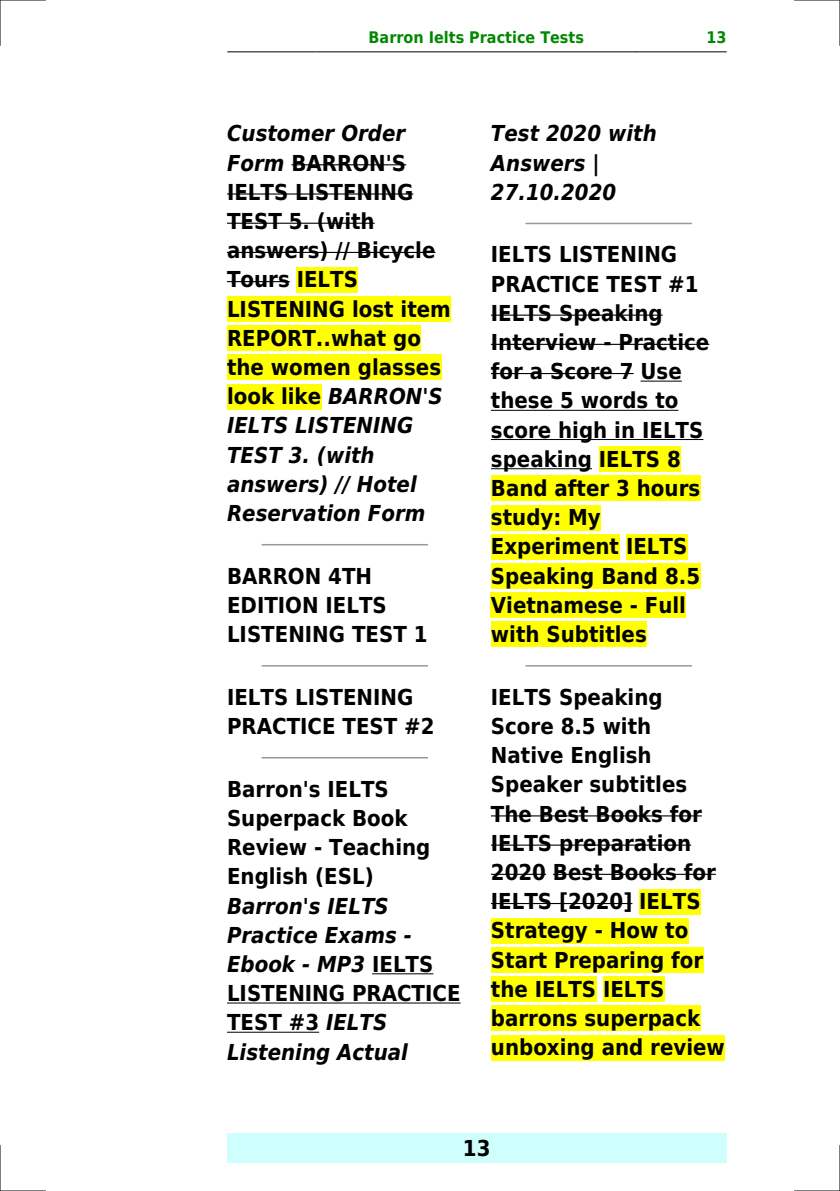
<style>
.page{position:relative;width:840px;height:1191px;background:#fff}
.page>*{position:absolute;margin:0;border:0;box-sizing:border-box;transform-origin:0 0}
.t1{font:700 22px/29.2px "DejaVu Sans Condensed";color:#000}
.t2{font:italic 700 22px/29.2px "DejaVu Sans Condensed";color:#000}
.t3{font:700 16px "DejaVu Sans Condensed";color:#080}
.s1{font-style:italic}
.s2{font-style:normal}
</style>
<div class="page">
<hr style="left:227px;top:51px;width:89px;height:1px;background:#000">
<hr style="left:317px;top:51px;width:318px;height:1px;background:#000">
<hr style="left:635px;top:51px;width:90px;height:1px;background:#000">
<div style="left:227px;top:1133px;width:499px;height:29px;background:#cffffc"></div>
<hr style="left:291px;top:164px;width:115px;height:1px;background:#000">
<hr style="left:227px;top:193px;width:186px;height:2px;background:#000">
<hr style="left:227px;top:223px;width:147px;height:1px;background:#000">
<hr style="left:227px;top:252px;width:208px;height:1px;background:#000">
<hr style="left:227px;top:281px;width:63px;height:1px;background:#000">
<div style="left:296px;top:267px;width:62px;height:25px;background:#ff0"></div>
<div style="left:227px;top:296px;width:223px;height:26px;background:#ff0"></div>
<div style="left:227px;top:325px;width:194px;height:26px;background:#ff0"></div>
<div style="left:227px;top:354px;width:214px;height:26px;background:#ff0"></div>
<div style="left:227px;top:384px;width:94px;height:25px;background:#ff0"></div>
<hr style="left:262px;top:544px;width:165px;height:1px;background:#999">
<hr style="left:262px;top:665px;width:165px;height:1px;background:#999">
<hr style="left:262px;top:757px;width:165px;height:1px;background:#999">
<hr style="left:372px;top:973px;width:61px;height:1px;background:#000">
<hr style="left:227px;top:1002px;width:233px;height:1px;background:#000">
<hr style="left:227px;top:1031px;width:92px;height:1px;background:#000">
<hr style="left:526px;top:223px;width:164px;height:1px;background:#999">
<hr style="left:490px;top:314px;width:172px;height:2px;background:#000">
<hr style="left:490px;top:344px;width:219px;height:1px;background:#000">
<hr style="left:490px;top:373px;width:143px;height:1px;background:#000">
<hr style="left:640px;top:381px;width:41px;height:1px;background:#000">
<hr style="left:490px;top:410px;width:188px;height:1px;background:#000">
<hr style="left:490px;top:439px;width:213px;height:1px;background:#000">
<hr style="left:490px;top:468px;width:101px;height:1px;background:#000">
<div style="left:598px;top:446px;width:82px;height:26px;background:#ff0"></div>
<div style="left:490px;top:475px;width:210px;height:26px;background:#ff0"></div>
<div style="left:490px;top:505px;width:110px;height:25px;background:#ff0"></div>
<div style="left:490px;top:534px;width:128px;height:25px;background:#ff0"></div>
<div style="left:625px;top:534px;width:62px;height:25px;background:#ff0"></div>
<div style="left:490px;top:563px;width:209px;height:26px;background:#ff0"></div>
<div style="left:490px;top:592px;width:195px;height:26px;background:#ff0"></div>
<div style="left:490px;top:621px;width:156px;height:26px;background:#ff0"></div>
<hr style="left:526px;top:665px;width:164px;height:1px;background:#999">
<hr style="left:490px;top:815px;width:211px;height:1px;background:#000">
<hr style="left:490px;top:844px;width:200px;height:1px;background:#000">
<hr style="left:490px;top:873px;width:55px;height:2px;background:#000">
<hr style="left:552px;top:873px;width:163px;height:2px;background:#000">
<hr style="left:490px;top:903px;width:142px;height:1px;background:#000">
<div style="left:639px;top:888px;width:61px;height:26px;background:#ff0"></div>
<div style="left:490px;top:918px;width:198px;height:25px;background:#ff0"></div>
<div style="left:490px;top:947px;width:212px;height:25px;background:#ff0"></div>
<div style="left:490px;top:976px;width:106px;height:26px;background:#ff0"></div>
<div style="left:602px;top:976px;width:62px;height:26px;background:#ff0"></div>
<div style="left:490px;top:1005px;width:209px;height:26px;background:#ff0"></div>
<div style="left:490px;top:1034px;width:234px;height:26px;background:#ff0"></div>
<hr style="left:0;top:0;width:45px;height:1px;background:#000">
<hr style="left:794px;top:0;width:45px;height:1px;background:#000">
<hr style="left:0;top:1190px;width:45px;height:1px;background:#000">
<hr style="left:794px;top:1190px;width:45px;height:1px;background:#000">
<hr style="left:0;top:0;width:1px;height:45px;background:#000">
<hr style="left:0;top:1145px;width:1px;height:46px;background:#000">
<hr style="left:839px;top:0;width:1px;height:45px;background:#000">
<hr style="left:839px;top:1145px;width:1px;height:46px;background:#000">
<p class="t3" style="left:368px;top:29px;width:217px">Barron Ielts Practice Tests</p>
<p class="t3" style="left:706px;top:29px;width:22px">13</p>
<p class="t1" style="left:227px;top:119px;width:225px"><span class="s1">Customer Order<br>Form</span> BARRON'S<br>IELTS LISTENING<br>TEST 5. (with answers) // Bicycle<br>Tours IELTS<br>LISTENING lost item<br>REPORT..what go the women glasses look like <span class="s1">BARRON'S<br>IELTS LISTENING<br>TEST 3. (with answers) // Hotel<br>Reservation Form</span></p>
<p class="t1" style="left:227px;top:561px;width:202px">BARRON 4TH<br>EDITION IELTS<br>LISTENING TEST 1</p>
<p class="t1" style="left:227px;top:682px;width:209px">IELTS LISTENING<br>PRACTICE TEST #2</p>
<p class="t1" style="left:227px;top:774px;width:205px">Barron's IELTS<br>Superpack Book<br>Review - Teaching<br>English (ESL)</p>
<p class="t2" style="left:227px;top:891px;width:235px">Barron's IELTS<br>Practice Exams -<br>Ebook - MP3 <span class="s2">IELTS<br>LISTENING PRACTICE<br>TEST #3</span> IELTS<br>Listening Actual</p>
<p class="t2" style="left:490px;top:119px;width:167px">Test 2020 with<br>Answers |<br>27.10.2020</p>
<p class="t1" style="left:490px;top:240px;width:220px">IELTS LISTENING<br>PRACTICE TEST #1<br>IELTS Speaking<br>Interview - Practice for a Score 7 Use these 5 words to score high in IELTS speaking IELTS 8<br>Band after 3 hours study: My<br>Experiment IELTS<br>Speaking Band 8.5<br>Vietnamese - Full with Subtitles</p>
<p class="t1" style="left:490px;top:682px;width:235px">IELTS Speaking<br>Score 8.5 with<br>Native English<br>Speaker subtitles<br>The Best Books for<br>IELTS preparation<br>2020 Best Books for<br>IELTS [2020] IELTS<br>Strategy - How to<br>Start Preparing for the IELTS IELTS barrons superpack unboxing and review</p>
<p class="t1" style="left:462px;top:1133px;width:29px">13</p>
</div>
